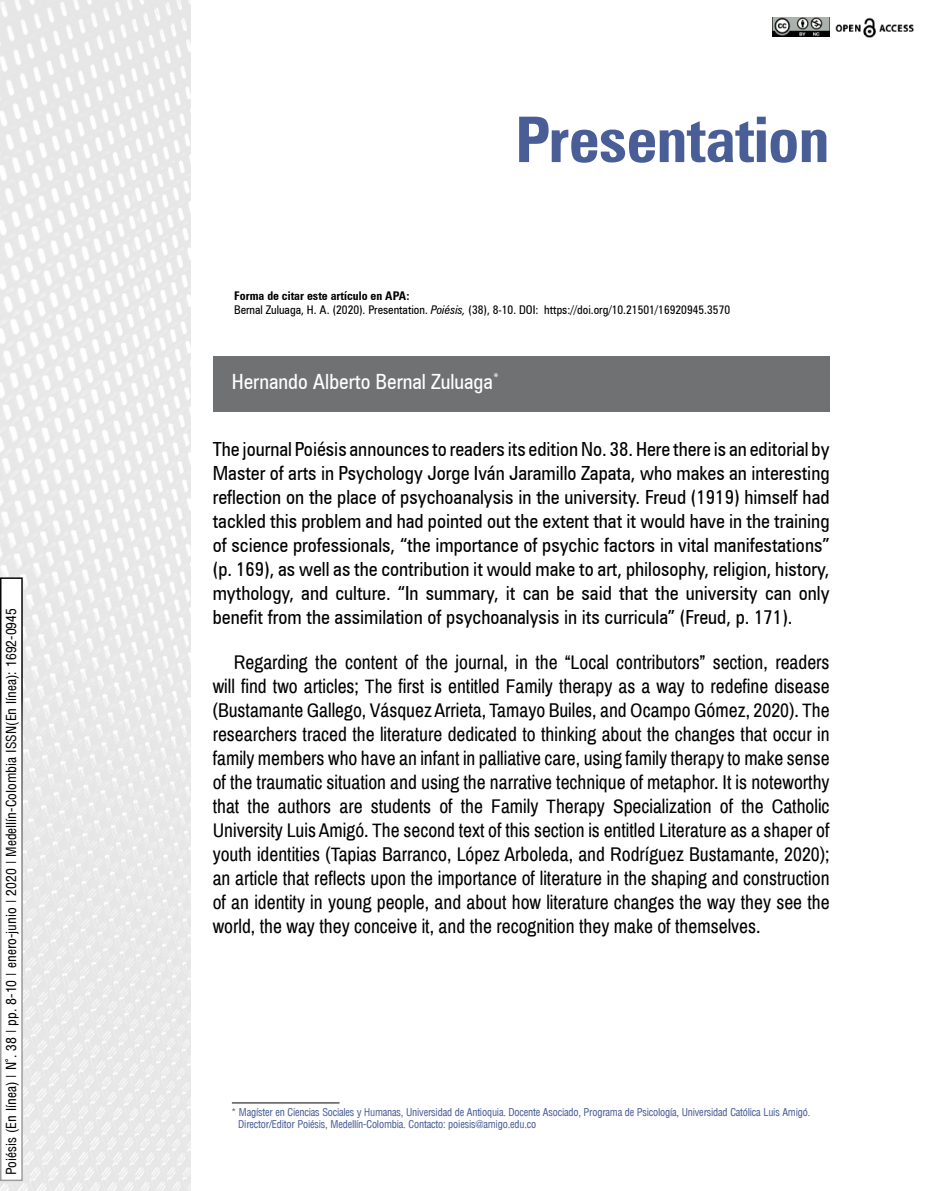
<style>
.page{position:relative;width:936px;height:1191px;background:#fff}
.page>*{position:absolute;margin:0;border:0;box-sizing:border-box;transform-origin:0 0}
.t1{font:700 condensed 63px "Zurich BT";letter-spacing:-.01em;color:#495d97}
.t2{font:condensed 21px "Zurich BT";color:#fff}
.t3{font:19.5px/24px "Archivo Narrow";color:#000;text-align:justify}
.t4{font:condensed 19.5px/24px "Zurich BT";color:#000;text-align:justify}
.t5{font:13.5px "Arena Condensed";color:#000}
.t6{font:condensed 12px/13.8px "Zurich BT";color:#000}
.t7{font:10.5px/11.7px "Arena Condensed";letter-spacing:-.02em;color:#495d97}
.s1{font-weight:700}
.s2{font-style:italic}
</style>
<div class="page">
<img style="left:0;top:0;width:191px;height:1191px">
<img style="left:835px;top:17px;width:79px;height:21px">
<img style="left:772px;top:17px;width:57px;height:20px">
<div style="left:1px;top:578px;width:21px;height:602px;background:#fff"></div>
<div style="left:0;top:577px;width:23px;height:604px;border:2px solid #fff"></div>
<div style="left:213px;top:356px;width:616px;height:55px;background:#707172"></div>
<hr style="left:232px;top:1102px;width:107px;height:1px;background:#000">
<p class="t5" style="left:4px;top:1175px;width:569px;rotate:-90deg">Poiésis (En línea) | N°. 38 | pp. 8-10 | enero-junio | 2020 | Medellín-Colombia ISSN(En línea): 1692-0945</p>
<h1 class="t1" style="left:515px;top:101px;width:316px">Presentation</h1>
<p class="t6" style="left:234px;top:289px;width:497px"><span class="s1">Forma de citar este artículo en APA:<br></span>Bernal Zuluaga, H. A. (2020). Presentation. <span class="s2">Poiésis,</span> (38), 8-10. DOI: https://doi.org/10.21501/16920945.3570</p>
<p class="t2" style="left:232px;top:369px;width:268px">Hernando Alberto Bernal Zuluaga<sup>*</sup></p>
<p class="t4" style="left:213px;top:437px;width:618px">The journal Poiésis announces to readers its edition No. 38. Here there is an editorial by Master of arts in Psychology Jorge Iván Jaramillo Zapata, who makes an interesting reflection on the place of psychoanalysis in the university. Freud (1919) himself had tackled this problem and had pointed out the extent that it would have in the training of science professionals, “the importance of psychic factors in vital manifestations” (p. 169), as well as the contribution it would make to art, philosophy, religion, history, mythology, and culture. “In summary, it can be said that the university can only benefit from the assimilation of psychoanalysis in its curricula” (Freud, p. 171).</p>
<p class="t3" style="left:213px;top:651px;width:618px;text-indent:21px">Regarding the content of the journal, in the “Local contributors” section, readers will find two articles; The first is entitled Family therapy as a way to redefine disease (Bustamante Gallego, Vásquez Arrieta, Tamayo Builes, and Ocampo Gómez, 2020). The researchers traced the literature dedicated to thinking about the changes that occur in family members who have an infant in palliative care, using family therapy to make sense of the traumatic situation and using the narrative technique of metaphor. It is noteworthy that the authors are students of the Family Therapy Specialization of the Catholic University Luis Amigó. The second text of this section is entitled Literature as a shaper of youth identities (Tapias Barranco, López Arboleda, and Rodríguez Bustamante, 2020); an article that reflects upon the importance of literature in the shaping and construction of an identity in young people, and about how literature changes the way they see the world, the way they conceive it, and the recognition they make of themselves.</p>
<p class="t7" style="left:238px;top:1106px;width:573px;text-indent:-7px">* Magíster en Ciencias Sociales y Humanas, Universidad de Antioquia. Docente Asociado, Programa de Psicología, Universidad Católica Luis Amigó.<br>Director/Editor Poiésis, Medellín-Colombia. Contacto: poiesis@amigo.edu.co</p>
</div>
